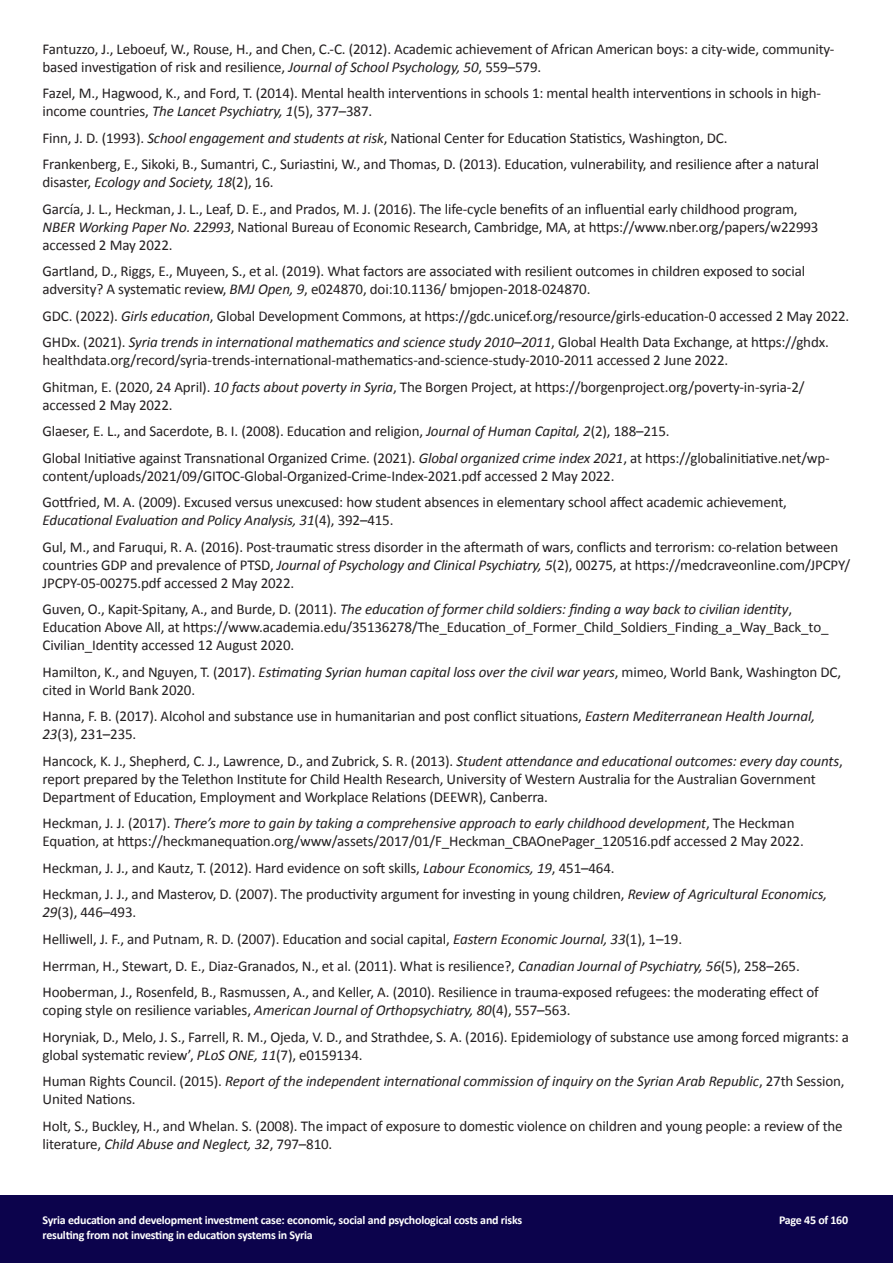
<style>
.page{position:relative;width:893px;height:1263px;background:#fff}
.page>*{position:absolute;margin:0;border:0;box-sizing:border-box;transform-origin:0 0}
.REFERENCES{font:15px/18px "Calibri";letter-spacing:-.01em;color:#231f20}
.REFERENCES-2{font:italic 15px/18px "Calibri";letter-spacing:-.01em;color:#231f20}
.t1{font:700 12px "Calibri";letter-spacing:-.02em;color:#fff}
.s1{font-style:italic}
.s2{font-style:normal}
</style>
<div class="page">
<div style="left:0;top:1195px;width:893px;height:68px;background:#0c034c"></div>
<p class="REFERENCES" style="left:43px;top:39px;width:793px">Fantuzzo, J., Leboeuf, W., Rouse, H., and Chen, C.-C. (2012). Academic achievement of African American boys: a city-wide, community&shy;based investigation of risk and resilience, <span class="s1">Journal of School Psychology, 50</span>, 559–579.</p>
<p class="REFERENCES" style="left:43px;top:84px;width:780px">Fazel, M., Hagwood, K., and Ford, T. (2014). Mental health interventions in schools 1: mental health interventions in schools in high&shy;income countries, <span class="s1">The Lancet Psychiatry, 1</span>(5), 377–387.</p>
<p class="REFERENCES" style="left:43px;top:128px;width:686px">Finn, J. D. (1993). <span class="s1">School engagement and students at risk</span>, National Center for Education Statistics, Washington, DC.</p>
<p class="REFERENCES" style="left:43px;top:155px;width:778px">Frankenberg, E., Sikoki, B., Sumantri, C., Suriastini, W., and Thomas, D. (2013). Education, vulnerability, and resilience after a natural disaster, <span class="s1">Ecology and Society, 18</span>(2), 16.</p>
<p class="REFERENCES" style="left:43px;top:199px;width:777px">García, J. L., Heckman, J. L., Leaf, D. E., and Prados, M. J. (2016). The life-cycle benefits of an influential early childhood program,<br><span class="s1">NBER Working Paper No. 22993</span>, National Bureau of Economic Research, Cambridge, MA, at https://www.nber.org/papers/w22993 accessed 2 May 2022.</p>
<p class="REFERENCES" style="left:43px;top:262px;width:764px">Gartland, D., Riggs, E., Muyeen, S., et al. (2019). What factors are associated with resilient outcomes in children exposed to social adversity? A systematic review, <span class="s1">BMJ Open, 9</span>, e024870, doi:10.1136/ bmjopen-2018-024870.</p>
<p class="REFERENCES" style="left:43px;top:306px;width:808px">GDC. (2022). <span class="s1">Girls education</span>, Global Development Commons, at https://gdc.unicef.org/resource/girls-education-0 accessed 2 May 2022.</p>
<p class="REFERENCES" style="left:43px;top:333px;width:788px">GHDx. (2021). <span class="s1">Syria trends in international mathematics and science study 2010–2011</span>, Global Health Data Exchange, at https://ghdx. healthdata.org/record/syria-trends-international-mathematics-and-science-study-2010-2011 accessed 2 June 2022.</p>
<p class="REFERENCES" style="left:43px;top:377px;width:764px">Ghitman, E. (2020, 24 April). <span class="s1">10 facts about poverty in Syria</span>, The Borgen Project, at https://borgenproject.org/poverty-in-syria-2/ accessed 2 May 2022.</p>
<p class="REFERENCES" style="left:43px;top:422px;width:629px">Glaeser, E. L., and Sacerdote, B. I. (2008). Education and religion, <span class="s1">Journal of Human Capital, 2</span>(2), 188–215.</p>
<p class="REFERENCES" style="left:43px;top:448px;width:789px">Global Initiative against Transnational Organized Crime. (2021). <span class="s1">Global organized crime index 2021</span>, at https://globalinitiative.net/wp&shy;content/uploads/2021/09/GITOC-Global-Organized-Crime-Index-2021.pdf accessed 2 May 2022.</p>
<p class="REFERENCES" style="left:43px;top:493px;width:746px">Gottfried, M. A. (2009). Excused versus unexcused: how student absences in elementary school affect academic achievement,<br><span class="s1">Educational Evaluation and Policy Analysis, 31</span>(4), 392–415.</p>
<p class="REFERENCES" style="left:43px;top:537px;width:809px">Gul, M., and Faruqui, R. A. (2016). Post-traumatic stress disorder in the aftermath of wars, conflicts and terrorism: co-relation between countries GDP and prevalence of PTSD, <span class="s1">Journal of Psychology and Clinical Psychiatry, 5</span>(2), 00275, at https://medcraveonline.com/JPCPY/<br>JPCPY-05-00275.pdf accessed 2 May 2022.</p>
<p class="REFERENCES" style="left:43px;top:600px;width:787px">Guven, O., Kapit-Spitany, A., and Burde, D. (2011). <span class="s1">The education of former child soldiers: finding a way back to civilian identity</span>,<br>Education Above All, at https://www.academia.edu/35136278/The_Education_of_Former_Child_Soldiers_Finding_a_Way_Back_to_<br>Civilian_Identity accessed 12 August 2020.</p>
<p class="REFERENCES" style="left:43px;top:662px;width:800px">Hamilton, K., and Nguyen, T. (2017). <span class="s1">Estimating Syrian human capital loss over the civil war years</span>, mimeo, World Bank, Washington DC, cited in World Bank 2020.</p>
<p class="REFERENCES" style="left:43px;top:707px;width:774px">Hanna, F. B. (2017). Alcohol and substance use in humanitarian and post conflict situations, <span class="s1">Eastern Mediterranean Health Journal,<br>23</span>(3), 231–235.</p>
<p class="REFERENCES" style="left:43px;top:751px;width:802px">Hancock, K. J., Shepherd, C. J., Lawrence, D., and Zubrick, S. R. (2013). <span class="s1">Student attendance and educational outcomes: every day counts</span>, report prepared by the Telethon Institute for Child Health Research, University of Western Australia for the Australian Government<br>Department of Education, Employment and Workplace Relations (DEEWR), Canberra.</p>
<p class="REFERENCES" style="left:43px;top:814px;width:763px">Heckman, J. J. (2017). <span class="s1">There’s more to gain by taking a comprehensive approach to early childhood development</span>, The Heckman<br>Equation, at https://heckmanequation.org/www/assets/2017/01/F_Heckman_CBAOnePager_120516.pdf accessed 2 May 2022.</p>
<p class="REFERENCES" style="left:43px;top:858px;width:574px">Heckman, J. J., and Kautz, T. (2012). Hard evidence on soft skills, <span class="s1">Labour Economics, 19</span>, 451–464.</p>
<p class="REFERENCES" style="left:43px;top:885px;width:786px">Heckman, J. J., and Masterov, D. (2007). The productivity argument for investing in young children, <span class="s1">Review of Agricultural Economics,<br>29</span>(3), 446–493.</p>
<p class="REFERENCES" style="left:43px;top:929px;width:641px">Helliwell, J. F., and Putnam, R. D. (2007). Education and social capital, <span class="s1">Eastern Economic Journal, 33</span>(1), 1–19.</p>
<p class="REFERENCES" style="left:43px;top:956px;width:759px">Herrman, H., Stewart, D. E., Diaz-Granados, N., et al. (2011). What is resilience?, <span class="s1">Canadian Journal of Psychiatry, 56</span>(5), 258–265.</p>
<p class="REFERENCES" style="left:43px;top:982px;width:778px">Hooberman, J., Rosenfeld, B., Rasmussen, A., and Keller, A. (2010). Resilience in trauma-exposed refugees: the moderating effect of coping style on resilience variables, <span class="s1">American Journal of Orthopsychiatry, 80</span>(4), 557–563.</p>
<p class="REFERENCES" style="left:43px;top:1027px;width:808px">Horyniak, D., Melo, J. S., Farrell, R. M., Ojeda, V. D., and Strathdee, S. A. (2016). Epidemiology of substance use among forced migrants: a global systematic review’, <span class="s1">PLoS ONE, 11</span>(7), e0159134.</p>
<p class="REFERENCES-2" style="left:43px;top:1071px;width:803px"><span class="s2">Human Rights Council. (2015).</span> Report of the independent international commission of inquiry on the Syrian Arab Republic<span class="s2">, 27th Session,<br>United Nations.</span></p>
<p class="REFERENCES" style="left:43px;top:1116px;width:802px">Holt, S., Buckley, H., and Whelan. S. (2008). The impact of exposure to domestic violence on children and young people: a review of the literature, <span class="s1">Child Abuse and Neglect, 32</span>, 797–810.</p>
<p class="t1" style="left:43px;top:1211px;width:481px">Syria education and development investment case: economic, social and psychological costs and risks</p>
<p class="t1" style="left:779px;top:1211px;width:71px">Page 45 of 160</p>
<p class="t1" style="left:43px;top:1226px;width:272px">resulting from not investing in education systems in Syria</p>
</div>
